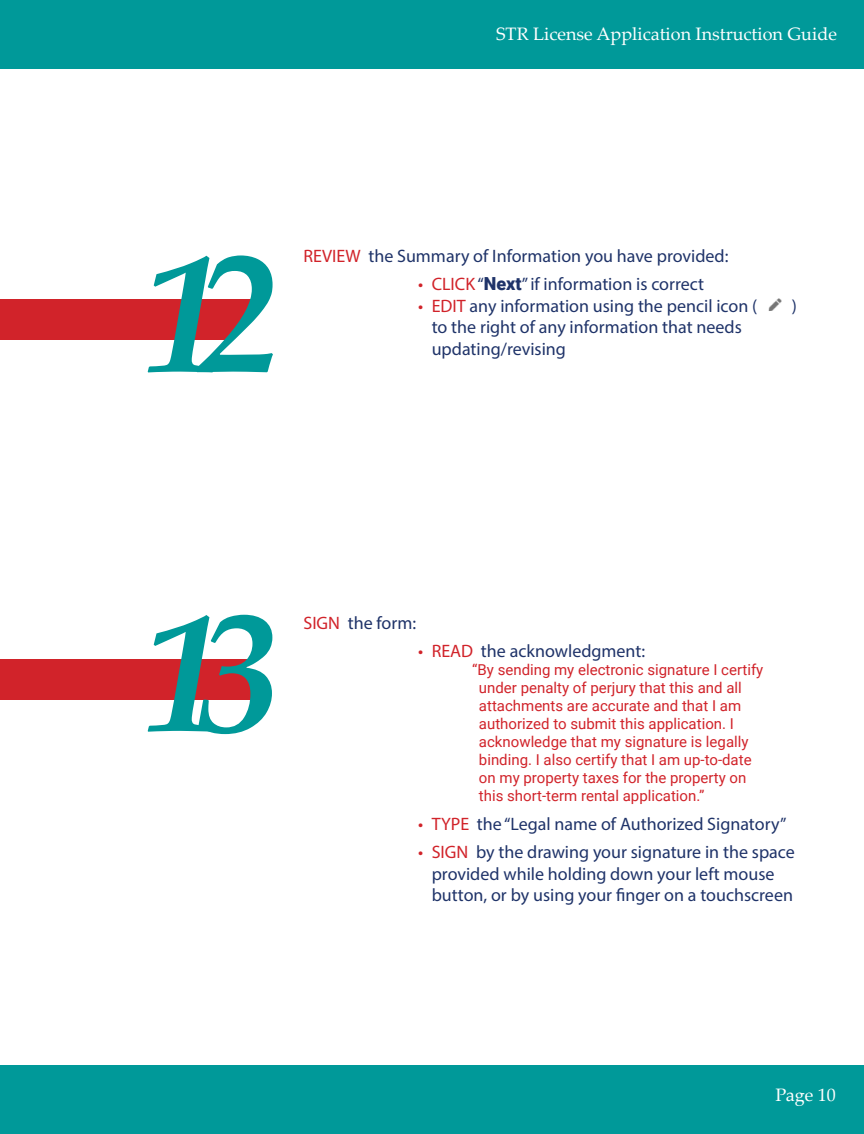
<style>
.page{position:relative;width:864px;height:1134px;background:#fff}
.page>*{position:absolute;margin:0;border:0;box-sizing:border-box;transform-origin:0 0}
.t1{font:italic 700 168.6px "Palatino Linotype";color:#099}
.t2{font:18px/21.6px "Myriad Pro";color:#1f3369}
.t3{font:18px "Palatino Linotype";color:#fff}
.t4{font:15px/18px "Roboto";color:#d1232a}
.s1{color:#d1232a}
.s2{font-family:"Roboto";font-weight:900}
</style>
<div class="page">
<div style="left:0;top:1066px;width:864px;height:68px;background:#099"></div>
<div style="left:0;top:0;width:864px;height:68px;background:#099"></div>
<div style="left:0;top:300px;width:252px;height:40px;background:#d1232a"></div>
<svg style="left:226px;top:307px;width:26px;height:33px"></svg>
<div style="left:0;top:659px;width:251px;height:41px;background:#d1232a"></div>
<svg style="left:245px;top:659px;width:7px;height:30px"></svg>
<img style="left:768px;top:298px;width:14px;height:13px">
<p class="t3" style="left:496px;top:21px;width:342px">STR License Application Instruction Guide</p>
<p class="t1" style="left:141px;top:195px;width:141px">12</p>
<p class="t2" style="left:303px;top:245px;width:426px"><span class="s1">REVIEW</span> the Summary of Information you have provided:</p>
<p class="t2" style="left:418px;top:273px;width:287px"><span class="s1">• CLICK</span> “<span class="s2">Next</span>” if information is correct</p>
<p class="t2" style="left:418px;top:295px;width:341px"><span class="s1">• EDIT</span> any information using the pencil icon (</p>
<p class="t2" style="left:792px;top:295px;width:7px">)</p>
<p class="t2" style="left:432px;top:316px;width:312px">to the right of any information that needs updating/revising</p>
<p class="t1" style="left:141px;top:554px;width:141px">13</p>
<p class="t2" style="left:303px;top:612px;width:114px"><span class="s1">SIGN</span> the form:</p>
<p class="t2" style="left:418px;top:640px;width:228px"><span class="s1">• READ</span> the acknowledgment:</p>
<p class="t4" style="left:479px;top:661px;width:286px;text-indent:-7px">“By sending my electronic signature I certify under penalty of perjury that this and all attachments are accurate and that I am authorized to submit this application. I acknowledge that my signature is legally binding. I also certify that I am up-to-date on my property taxes for the property on this short-term rental application.”</p>
<p class="t2" style="left:418px;top:813px;width:370px"><span class="s1">• TYPE</span> the “Legal name of Authorized Signatory”</p>
<p class="t2" style="left:432px;top:841px;width:365px;text-indent:-14px"><span class="s1">• SIGN</span> by the drawing your signature in the space provided while holding down your left mouse button, or by using your finger on a touchscreen</p>
<p class="t3" style="left:775px;top:1082px;width:62px">Page 10</p>
</div>
